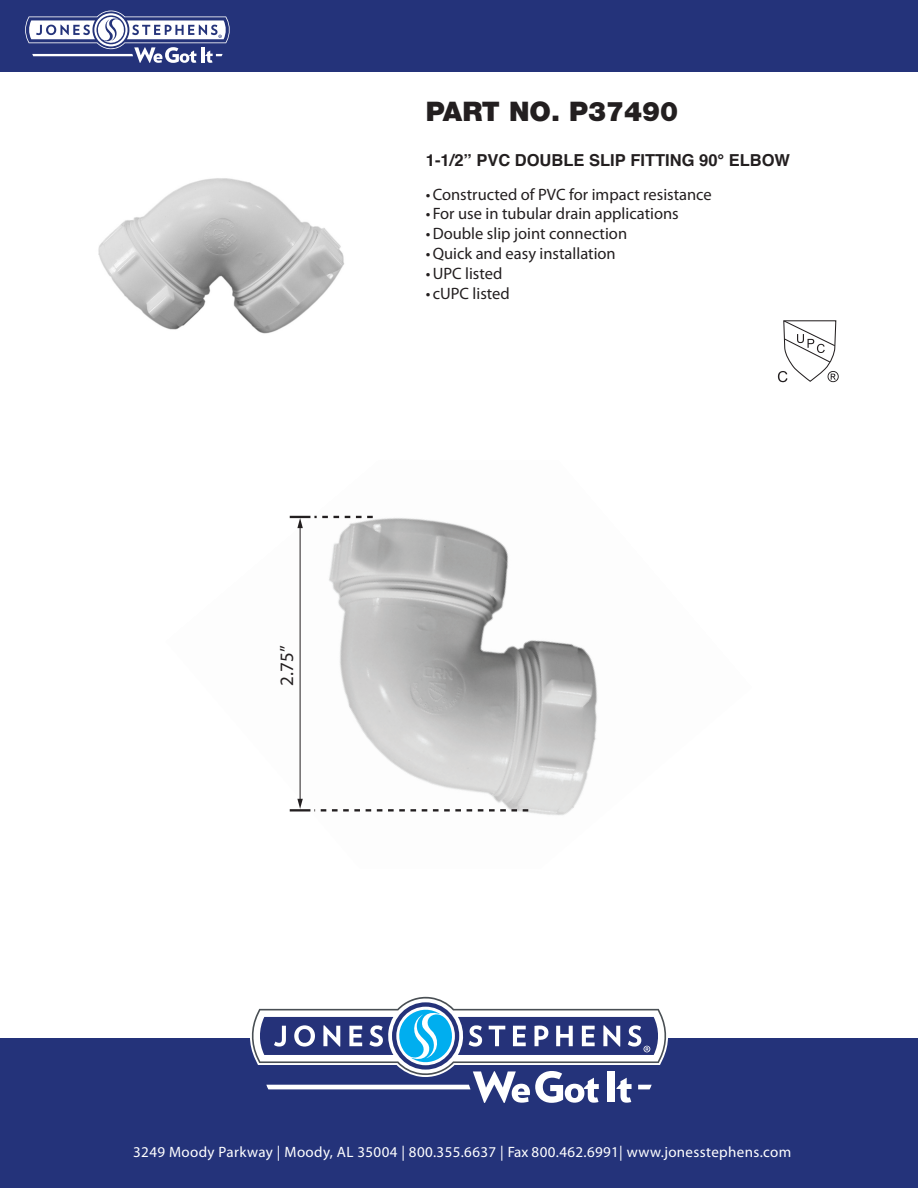
<style>
.page{position:relative;width:918px;height:1188px;background:#fff}
.page>*{position:absolute;margin:0;border:0;box-sizing:border-box;transform-origin:0 0}
.t1{font:900 27px "Helvetica Neue LT Std";color:#231f20}
.t2{font:19.05px "Myriad Pro";color:#231f20}
.t3{font:16.5px "Myriad Pro";color:#231f20}
.t4{font:700 16.5px "Helvetica";color:#231f20}
.t5{font:15px "Myriad Pro";letter-spacing:.025em;color:#fff}
</style>
<div class="page">
<div style="left:0;top:1039px;width:918px;height:149px;background:#24337a"></div>
<div style="left:0;top:0;width:918px;height:72px;background:#24337a"></div>
<svg style="left:25px;top:11px;width:205px;height:52px"></svg>
<svg style="left:250px;top:996px;width:418px;height:107px"></svg>
<img style="left:98px;top:178px;width:246px;height:156px">
<img style="left:289px;top:515px;width:308px;height:300px">
<svg style="left:314px;top:809px;width:214px;height:3px"></svg>
<hr style="left:290px;top:809px;width:20px;height:3px;background:#231f20">
<svg style="left:314px;top:516px;width:59px;height:2px"></svg>
<hr style="left:290px;top:516px;width:20px;height:2px;background:#231f20">
<hr style="left:300px;top:526px;width:1px;height:275px;background:#231f20">
<svg style="left:297px;top:518px;width:6px;height:10px"></svg>
<svg style="left:297px;top:799px;width:6px;height:10px"></svg>
<svg style="left:778px;top:320px;width:61px;height:62px"></svg>
<h1 class="t1" style="left:426px;top:95px;width:254px">PART NO. P37490</h1>
<p class="t4" style="left:426px;top:150px;width:366px">1-1/2” PVC DOUBLE SLIP FITTING 90° ELBOW</p>
<p class="t3" style="left:426px;top:184px;width:287px">•Constructed of PVC for impact resistance</p>
<p class="t3" style="left:426px;top:204px;width:254px">• For use in tubular drain applications</p>
<p class="t3" style="left:426px;top:224px;width:203px">•Double slip joint connection</p>
<p class="t3" style="left:426px;top:243px;width:191px">•Quick and easy installation</p>
<p class="t3" style="left:426px;top:263px;width:78px">•UPC listed</p>
<p class="t3" style="left:426px;top:283px;width:85px">• cUPC listed</p>
<p class="t2" style="left:275px;top:686px;width:41px;rotate:-90deg">2.75”</p>
<p class="t5" style="left:133px;top:1142px;width:660px">3249 Moody Parkway | Moody, AL 35004 | 800.355.6637 | Fax 800.462.6991| www.jonesstephens.com</p>
</div>
